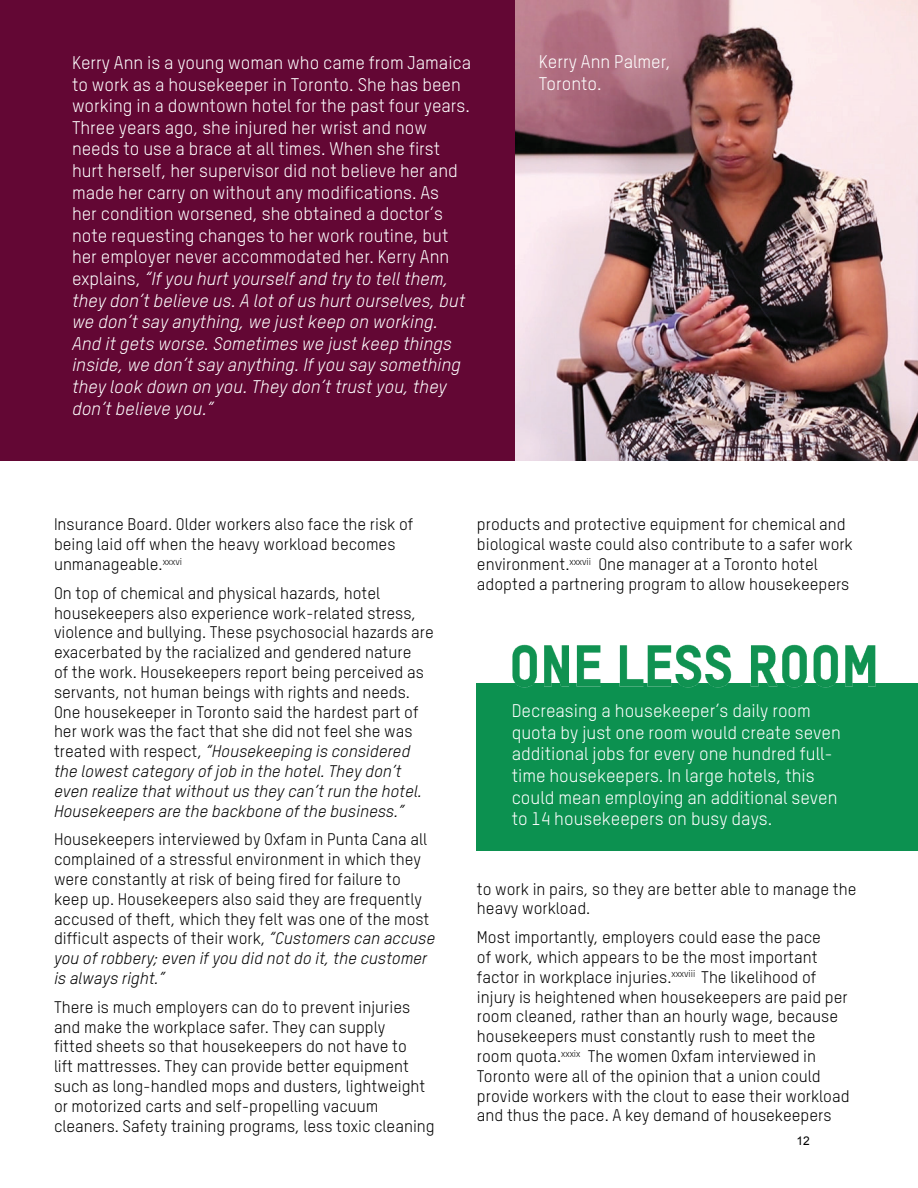
<style>
.page{position:relative;width:918px;height:1188px;background:#fff}
.page>*{position:absolute;margin:0;border:0;box-sizing:border-box;transform-origin:0 0}
.t1{font:18px/21.6px "Oxfam TSTARPRO";color:#fff}
.t2{font:16.5px/19.8px "Oxfam TSTARPRO";color:#000}
.t3{font:12px "Arial";color:#000}
.s1{font-style:italic}
</style>
<div class="page">
<img style="left:515px;top:0;width:403px;height:460px">
<div style="left:0;top:0;width:515px;height:460px;background:#630734"></div>
<div style="left:477px;top:684px;width:441px;height:167px;background:#0c9150"></div>
<img style="left:508px;top:644px;width:376px;height:44px">
<p class="t1" style="left:72px;top:52px;width:401px">Kerry Ann is a young woman who came from Jamaica to work as a housekeeper in Toronto. She has been working in a downtown hotel for the past four years.<br>Three years ago, she injured her wrist and now needs to use a brace at all times. When she first hurt herself, her supervisor did not believe her and made her carry on without any modifications. As<br>her condition worsened, she obtained a doctor’s note requesting changes to her work routine, but her employer never accommodated her. Kerry Ann explains, <span class="s1">“If you hurt yourself and try to tell them, they don’t believe us. A lot of us hurt ourselves, but we don’t say anything, we just keep on working.<br>And it gets worse. Sometimes we just keep things inside, we don’t say anything. If you say something they look down on you. They don’t trust you, they don’t believe you.”</span></p>
<p class="t1" style="left:539px;top:51px;width:133px">Kerry Ann Palmer,<br>Toronto.</p>
<p class="t2" style="left:54px;top:515px;width:361px">Insurance Board. Older workers also face the risk of being laid off when the heavy workload becomes unmanageable.<sup>xxxvi</sup></p>
<p class="t2" style="left:54px;top:583px;width:381px">On top of chemical and physical hazards, hotel housekeepers also experience work-related stress, violence and bullying. These psychosocial hazards are exacerbated by the racialized and gendered nature<br>of the work. Housekeepers report being perceived as servants, not human beings with rights and needs.<br>One housekeeper in Toronto said the hardest part of her work was the fact that she did not feel she was treated with respect, <span class="s1">“Housekeeping is considered the lowest category of job in the hotel. They don’t even realize that without us they can’t run the hotel.<br>Housekeepers are the backbone of the business.”</span></p>
<p class="t2" style="left:54px;top:830px;width:383px">Housekeepers interviewed by Oxfam in Punta Cana all complained of a stressful environment in which they were constantly at risk of being fired for failure to keep up. Housekeepers also said they are frequently accused of theft, which they felt was one of the most difficult aspects of their work, <span class="s1">“Customers can accuse you of robbery; even if you did not do it, the customer is always right.”</span></p>
<p class="t2" style="left:54px;top:997px;width:382px">There is much employers can do to prevent injuries and make the workplace safer. They can supply<br>fitted sheets so that housekeepers do not have to<br>lift mattresses. They can provide better equipment such as long-handled mops and dusters, lightweight or motorized carts and self-propelling vacuum cleaners. Safety training programs, less toxic cleaning</p>
<p class="t2" style="left:477px;top:515px;width:377px">products and protective equipment for chemical and biological waste could also contribute to a safer work environment.<sup>xxxvii</sup> One manager at a Toronto hotel adopted a partnering program to allow housekeepers</p>
<p class="t1" style="left:512px;top:700px;width:331px">Decreasing a housekeeper’s daily room quota by just one room would create seven additional jobs for every one hundred full&shy;time housekeepers. In large hotels, this could mean employing an additional seven to 14 housekeepers on busy days.</p>
<p class="t2" style="left:477px;top:879px;width:381px">to work in pairs, so they are better able to manage the heavy workload.</p>
<p class="t2" style="left:477px;top:927px;width:374px">Most importantly, employers could ease the pace<br>of work, which appears to be the most important factor in workplace injuries.<sup>xxxviii</sup> The likelihood of injury is heightened when housekeepers are paid per room cleaned, rather than an hourly wage, because housekeepers must constantly rush to meet the room quota.<sup>xxxix</sup> The women Oxfam interviewed in Toronto were all of the opinion that a union could provide workers with the clout to ease their workload and thus the pace. A key demand of housekeepers</p>
<p class="t3" style="left:797px;top:1133px;width:15px">12</p>
</div>
